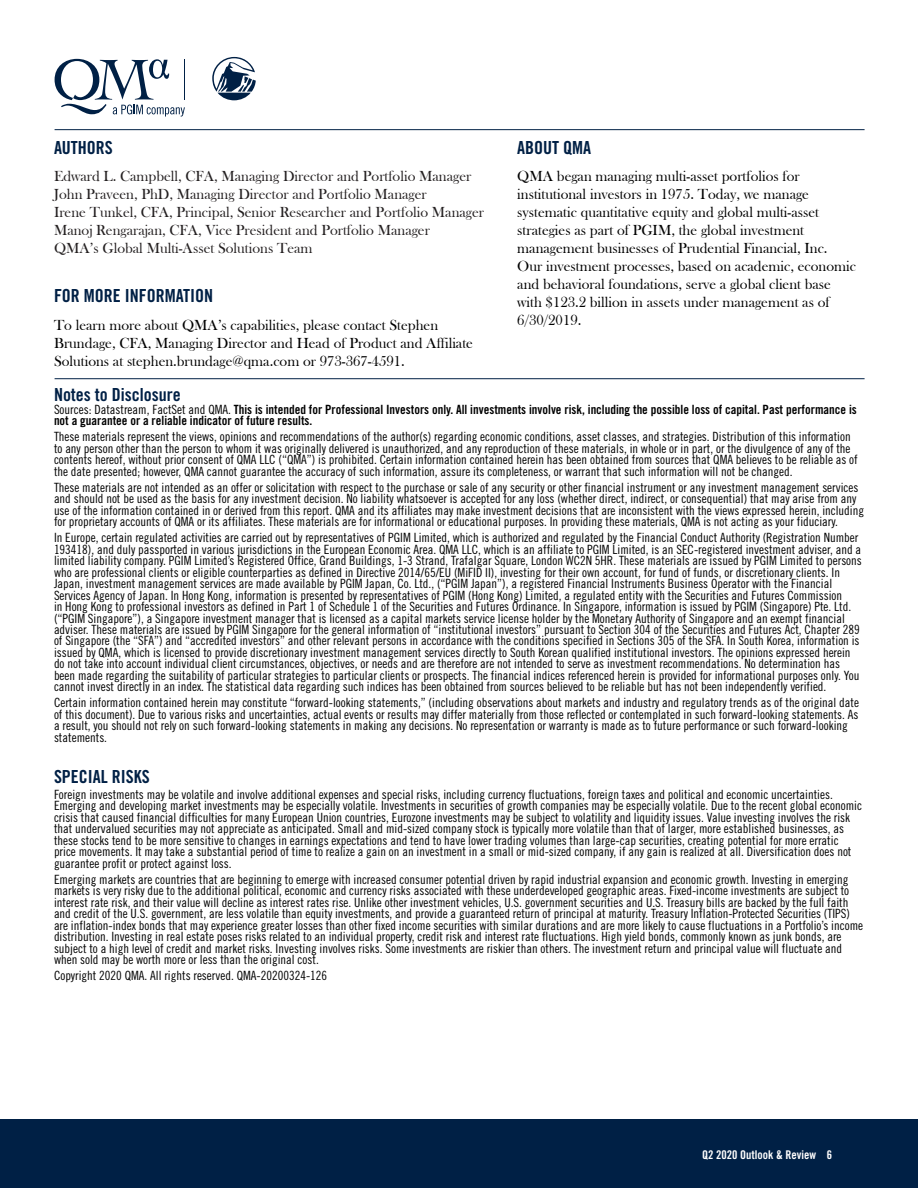
<style>
.page{position:relative;width:918px;height:1188px;background:#fff}
.page>*{position:absolute;margin:0;border:0;box-sizing:border-box;transform-origin:0 0}
.H2_Back{font:18px "Trade Gothic LT Std Bd Cn 20";color:#002045}
.t1{font:15px/18px "Bask Old Face";color:#000}
.For_More_Information{font:15px/18px "Bask Old Face";color:#231f20}
.t2{font:condensed 12.75px/11.6px "Prudential Modern";color:#000}
.t3{font:700 condensed 12.75px/11.4px "Prudential Modern";color:#000}
.t4{font:700 condensed 12px "Prudential Modern";color:#fff}
.s1{font-weight:400}
</style>
<div class="page">
<hr style="left:55px;top:378px;width:810px;height:1px;background:#002045">
<hr style="left:55px;top:129px;width:810px;height:1px;background:#002045">
<svg style="left:212px;top:57px;width:44px;height:43px"></svg>
<svg style="left:55px;top:59px;width:130px;height:58px"></svg>
<div style="left:0;top:1119px;width:918px;height:69px;background:#002045"></div>
<h2 class="H2_Back" style="left:54px;top:136px;width:60px">AUTHORS</h2>
<p class="For_More_Information" style="left:54px;top:167px;width:432px">Edward L. Campbell, CFA, Managing Director and Portfolio Manager John Praveen, PhD, Managing Director and Portfolio Manager<br>Irene Tunkel, CFA, Principal, Senior Researcher and Portfolio Manager Manoj Rengarajan, CFA, Vice President and Portfolio Manager<br>QMA’s Global Multi-Asset Solutions Team</p>
<h2 class="H2_Back" style="left:54px;top:285px;width:161px">FOR MORE INFORMATION</h2>
<p class="t1" style="left:54px;top:316px;width:421px">To learn more about QMA’s capabilities, please contact Stephen<br>Brundage, CFA, Managing Director and Head of Product and Affiliate<br>Solutions at stephen.brundage@qma.com or 973-367-4591.</p>
<h2 class="H2_Back" style="left:517px;top:136px;width:75px">ABOUT QMA</h2>
<p class="t1" style="left:517px;top:167px;width:340px">QMA began managing multi-asset portfolios for institutional investors in 1975. Today, we manage systematic quantitative equity and global multi-asset strategies as part of PGIM, the global investment management businesses of Prudential Financial, Inc.<br>Our investment processes, based on academic, economic and behavioral foundations, serve a global client base with $123.2 billion in assets under management as of 6/30/2019.</p>
<h2 class="H2_Back" style="left:54px;top:384px;width:128px">Notes to Disclosure</h2>
<p class="t3" style="left:54px;top:404px;width:804px"><span class="s1">Sources: Datastream, FactSet and QMA.</span> This is intended for Professional Investors only. All investments involve risk, including the possible loss of capital. Past performance is not a guarantee or a reliable indicator of future results.</p>
<p class="t2" style="left:54px;top:431px;width:805px">These materials represent the views, opinions and recommendations of the author(s) regarding economic conditions, asset classes, and strategies. Distribution of this information to any person other than the person to whom it was originally delivered is unauthorized, and any reproduction of these materials, in whole or in part, or the divulgence of any of the contents hereof, without prior consent of QMA LLC (“QMA”) is prohibited. Certain information contained herein has been obtained from sources that QMA believes to be reliable as of the date presented; however, QMA cannot guarantee the accuracy of such information, assure its completeness, or warrant that such information will not be changed.</p>
<p class="t2" style="left:54px;top:481px;width:812px">These materials are not intended as an offer or solicitation with respect to the purchase or sale of any security or other financial instrument or any investment management services and should not be used as the basis for any investment decision. No liability whatsoever is accepted for any loss (whether direct, indirect, or consequential) that may arise from any use of the information contained in or derived from this report. QMA and its affiliates may make investment decisions that are inconsistent with the views expressed herein, including for proprietary accounts of QMA or its affiliates. These materials are for informational or educational purposes. In providing these materials, QMA is not acting as your fiduciary.</p>
<p class="t2" style="left:54px;top:532px;width:809px">In Europe, certain regulated activities are carried out by representatives of PGIM Limited, which is authorized and regulated by the Financial Conduct Authority (Registration Number 193418), and duly passported in various jurisdictions in the European Economic Area. QMA LLC, which is an affiliate to PGIM Limited, is an SEC-registered investment adviser, and a limited liability company. PGIM Limited’s Registered Office, Grand Buildings, 1-3 Strand, Trafalgar Square, London WC2N 5HR. These materials are issued by PGIM Limited to persons who are professional clients or eligible counterparties as defined in Directive 2014/65/EU (MiFID II), investing for their own account, for fund of funds, or discretionary clients. In Japan, investment management services are made available by PGIM Japan, Co. Ltd., (“PGIM Japan”), a registered Financial Instruments Business Operator with the Financial Services Agency of Japan. In Hong Kong, information is presented by representatives of PGIM (Hong Kong) Limited, a regulated entity with the Securities and Futures Commission<br>in Hong Kong to professional investors as defined in Part 1 of Schedule 1 of the Securities and Futures Ordinance. In Singapore, information is issued by PGIM (Singapore) Pte. Ltd. (“PGIM Singapore”), a Singapore investment manager that is licensed as a capital markets service license holder by the Monetary Authority of Singapore and an exempt financial adviser. These materials are issued by PGIM Singapore for the general information of “institutional investors” pursuant to Section 304 of the Securities and Futures Act, Chapter 289 of Singapore (the “SFA”) and “accredited investors” and other relevant persons in accordance with the conditions specified in Sections 305 of the SFA. In South Korea, information is issued by QMA, which is licensed to provide discretionary investment management services directly to South Korean qualified institutional investors. The opinions expressed herein do not take into account individual client circumstances, objectives, or needs and are therefore are not intended to serve as investment recommendations. No determination has been made regarding the suitability of particular strategies to particular clients or prospects. The financial indices referenced herein is provided for informational purposes only. You cannot invest directly in an index. The statistical data regarding such indices has been obtained from sources believed to be reliable but has not been independently verified.</p>
<p class="t2" style="left:54px;top:697px;width:807px">Certain information contained herein may constitute “forward-looking statements,” (including observations about markets and industry and regulatory trends as of the original date of this document). Due to various risks and uncertainties, actual events or results may differ materially from those reflected or contemplated in such forward-looking statements. As a result, you should not rely on such forward-looking statements in making any decisions. No representation or warranty is made as to future performance or such forward-looking statements.</p>
<h2 class="H2_Back" style="left:54px;top:766px;width:97px">SPECIAL RISKS</h2>
<p class="t2" style="left:54px;top:789px;width:809px">Foreign investments may be volatile and involve additional expenses and special risks, including currency fluctuations, foreign taxes and political and economic uncertainties.<br>Emerging and developing market investments may be especially volatile. Investments in securities of growth companies may be especially volatile. Due to the recent global economic crisis that caused financial difficulties for many European Union countries, Eurozone investments may be subject to volatility and liquidity issues. Value investing involves the risk that undervalued securities may not appreciate as anticipated. Small and mid-sized company stock is typically more volatile than that of larger, more established businesses, as these stocks tend to be more sensitive to changes in earnings expectations and tend to have lower trading volumes than large-cap securities, creating potential for more erratic price movements. It may take a substantial period of time to realize a gain on an investment in a small or mid-sized company, if any gain is realized at all. Diversification does not guarantee profit or protect against loss.</p>
<p class="t2" style="left:54px;top:873px;width:811px">Emerging markets are countries that are beginning to emerge with increased consumer potential driven by rapid industrial expansion and economic growth. Investing in emerging markets is very risky due to the additional political, economic and currency risks associated with these underdeveloped geographic areas. Fixed-income investments are subject to interest rate risk, and their value will decline as interest rates rise. Unlike other investment vehicles, U.S. government securities and U.S. Treasury bills are backed by the full faith and credit of the U.S. government, are less volatile than equity investments, and provide a guaranteed return of principal at maturity. Treasury Inflation-Protected Securities (TIPS) are inflation-index bonds that may experience greater losses than other fixed income securities with similar durations and are more likely to cause fluctuations in a Portfolio’s income distribution. Investing in real estate poses risks related to an individual property, credit risk and interest rate fluctuations. High yield bonds, commonly known as junk bonds, are subject to a high level of credit and market risks. Investing involves risks. Some investments are riskier than others. The investment return and principal value will fluctuate and when sold may be worth more or less than the original cost.</p>
<p class="t2" style="left:54px;top:970px;width:275px">Copyright 2020 QMA. All rights reserved. QMA-20200324-126</p>
<p class="t4" style="left:702px;top:1148px;width:131px">Q2 2020 Outlook &amp; Review 6</p>
</div>
